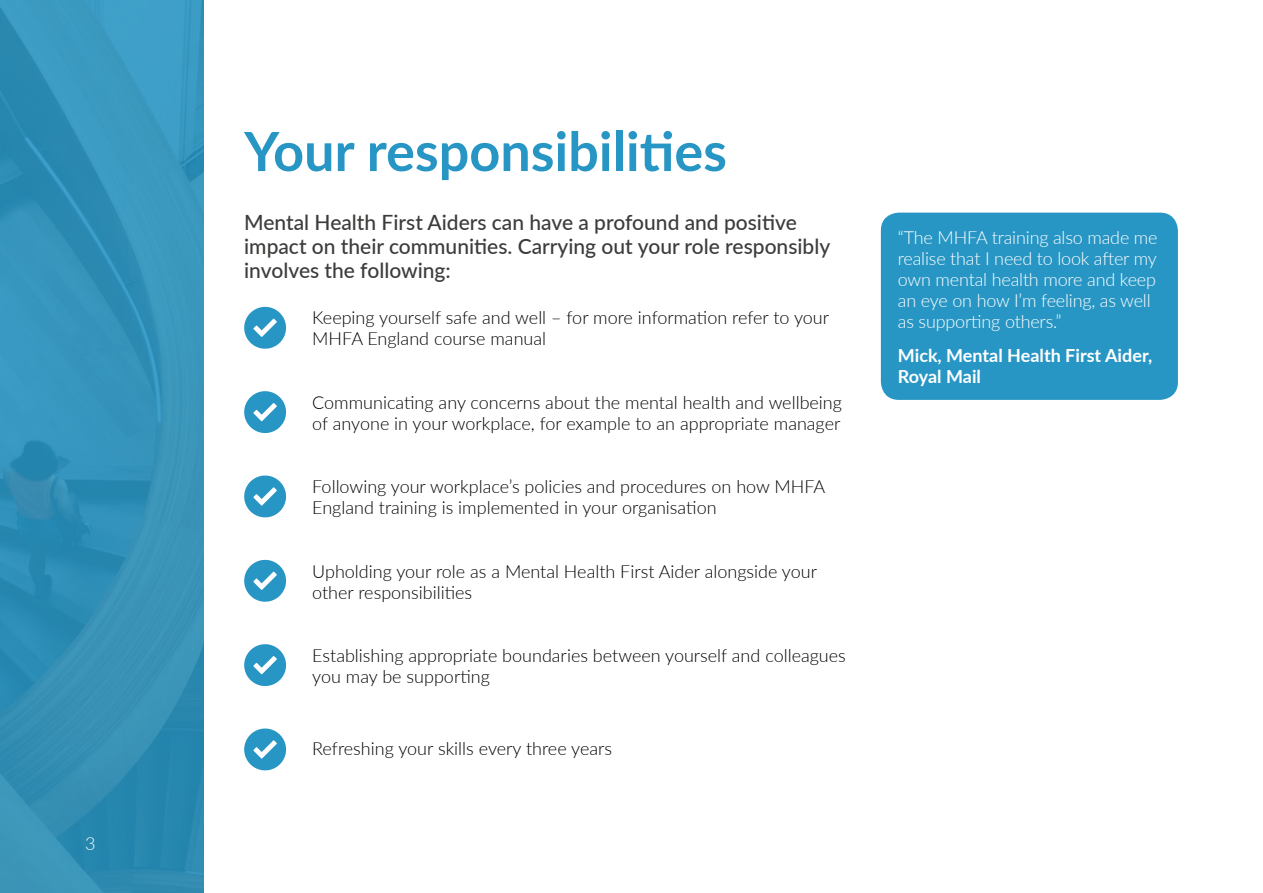
<style>
.page{position:relative;width:1263px;height:893px;background:#fff}
.page>*{position:absolute;margin:0;border:0;box-sizing:border-box;transform-origin:0 0}
.t1{font:700 54px "Lato";color:#2896c4}
.t2{font:500 21px/24px "Lato";color:#3c3c3b}
.t3{font:300 18px/21px "Lato";color:#000}
.t4{font:300 18px/21px "Lato";letter-spacing:-.01em;color:#fff}
.t5{font:700 18px/21px "Lato";color:#fff}
</style>
<div class="page">
<div style="left:881px;top:213px;width:297px;height:187px;background:#2896c4;border-radius:18px"></div>
<svg style="left:0;top:0;width:203px;height:893px;background:#3491b8"></svg>
<svg style="left:244px;top:307px;width:42px;height:42px"></svg>
<svg style="left:244px;top:391px;width:42px;height:42px"></svg>
<svg style="left:244px;top:475px;width:42px;height:42px"></svg>
<svg style="left:244px;top:560px;width:42px;height:42px"></svg>
<svg style="left:244px;top:644px;width:42px;height:42px"></svg>
<svg style="left:244px;top:728px;width:42px;height:42px"></svg>
<p class="t4" style="left:85px;top:833px;width:12px">3</p>
<h1 class="t1" style="left:244px;top:112px;width:484px">Your responsibilities</h1>
<p class="t2" style="left:244px;top:209px;width:587px">Mental Health First Aiders can have a profound and positive impact on their communities. Carrying out your role responsibly involves the following:</p>
<p class="t3" style="left:312px;top:306px;width:518px">Keeping yourself safe and well – for more information refer to your<br>MHFA England course manual</p>
<p class="t3" style="left:312px;top:391px;width:531px">Communicating any concerns about the mental health and wellbeing of anyone in your workplace, for example to an appropriate manager</p>
<p class="t3" style="left:312px;top:475px;width:515px">Following your workplace’s policies and procedures on how MHFA<br>England training is implemented in your organisation</p>
<p class="t3" style="left:312px;top:560px;width:506px">Upholding your role as a Mental Health First Aider alongside your other responsibilities</p>
<p class="t3" style="left:312px;top:645px;width:535px">Establishing appropriate boundaries between yourself and colleagues you may be supporting</p>
<p class="t3" style="left:312px;top:738px;width:301px">Refreshing your skills every three years</p>
<p class="t4" style="left:898px;top:226px;width:261px">“The MHFA training also made me realise that I need to look after my own mental health more and keep an eye on how I’m feeling, as well as supporting others.”</p>
<p class="t5" style="left:898px;top:344px;width:256px">Mick, Mental Health First Aider,<br>Royal Mail</p>
</div>
